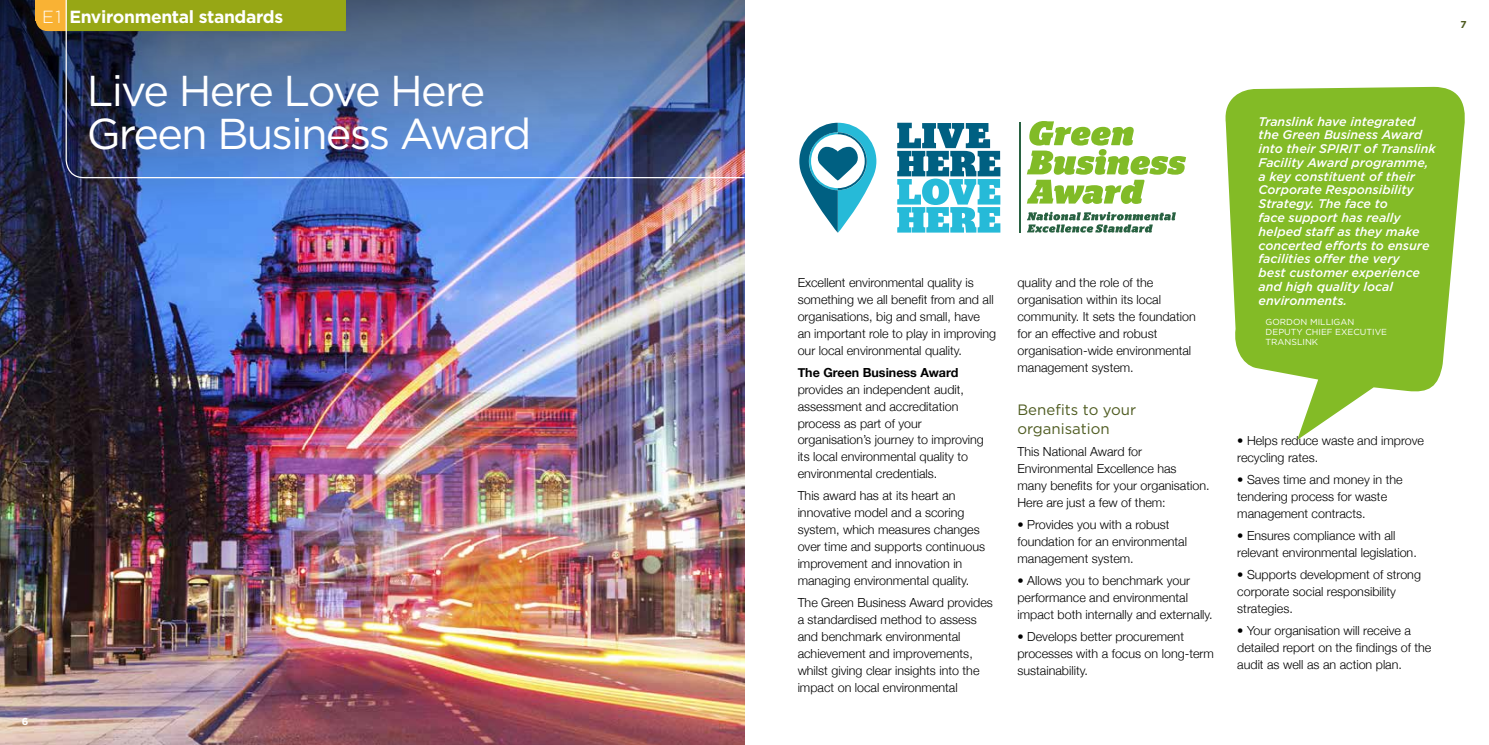
<style>
.page{position:relative;width:1489px;height:745px;background:#fff}
.page>*{position:absolute;margin:0;border:0;box-sizing:border-box;transform-origin:0 0}
.t1{font:43.12px/43.1px "Gotham";letter-spacing:-.04em;color:#fff}
.t2{font:700 17.5px "Gotham";letter-spacing:-.02em;color:#fff}
.t3{font:15px/18.8px "Gotham";color:#4e5b20}
.t4{font:300 12.5px/16.9px "Helvetica Neue";color:#000}
.t5{font:italic 500 12.5px/13.8px "Gotham";color:#fff}
.t6{font:700 12.5px "Helvetica Neue";color:#000}
.t7{font:700 10px "Gotham";color:#4e5b20}
.t8{font:700 10px "Gotham";color:#fff}
.t9{font:8.75px/10px "Gotham";color:#fff}
.s1{font-weight:300}
</style>
<div class="page">
<img style="left:0;top:356px;width:744px;height:388px">
<img style="left:0;top:0;width:744px;height:356px">
<svg style="left:35px;top:0;width:30px;height:31px"></svg>
<img style="left:65px;top:0;width:680px;height:179px">
<svg style="left:1225px;top:87px;width:240px;height:352px;fill:#83bb26"></svg>
<hr style="left:1018px;top:122px;width:2px;height:111px;background:#286141">
<svg style="left:1026px;top:121px;width:160px;height:83px"></svg>
<svg style="left:1027px;top:212px;width:148px;height:20px"></svg>
<svg style="left:799px;top:123px;width:77px;height:109px"></svg>
<svg style="left:897px;top:123px;width:103px;height:109px"></svg>
<h2 class="t2" style="left:42px;top:5px;width:242px"><span class="s1">E1</span> Environmental standards</h2>
<h1 class="t1" style="left:87px;top:68px;width:446px">Live Here Love Here<br>Green Business Award</h1>
<p class="t8" style="left:22px;top:714px;width:8px">6</p>
<p class="t7" style="left:1460px;top:18px;width:8px">7</p>
<p class="t4" style="left:797px;top:273px;width:200px">Excellent environmental quality is something we all benefit from and all organisations, big and small, have an important role to play in improving our local environmental quality.</p>
<p class="t6" style="left:797px;top:362px;width:162px">The Green Business Award</p>
<p class="t4" style="left:797px;top:379px;width:188px">provides an independent audit, assessment and accreditation process as part of your organisation’s journey to improving its local environmental quality to environmental credentials.</p>
<p class="t4" style="left:797px;top:486px;width:189px">This award has at its heart an innovative model and a scoring system, which measures changes over time and supports continuous improvement and innovation in managing environmental quality.</p>
<p class="t4" style="left:797px;top:593px;width:197px">The Green Business Award provides a standardised method to assess and benchmark environmental achievement and improvements, whilst giving clear insights into the impact on local environmental</p>
<p class="t4" style="left:1017px;top:273px;width:180px">quality and the role of the organisation within its local community. It sets the foundation for an effective and robust organisation-wide environmental management system.</p>
<p class="t3" style="left:1017px;top:400px;width:120px">Benefits to your organisation</p>
<p class="t4" style="left:1017px;top:442px;width:193px">This National Award for<br>Environmental Excellence has<br>many benefits for your organisation.<br>Here are just a few of them:</p>
<p class="t4" style="left:1017px;top:515px;width:171px">• Provides you with a robust foundation for an environmental management system.</p>
<p class="t4" style="left:1017px;top:571px;width:197px">• Allows you to benchmark your performance and environmental impact both internally and externally.</p>
<p class="t4" style="left:1017px;top:626px;width:198px">• Develops better procurement processes with a focus on long-term sustainability.</p>
<p class="t5" style="left:1258px;top:114px;width:179px">Translink have integrated the Green Business Award into their SPIRIT of Translink<br>Facility Award programme, a key constituent of their<br>Corporate Responsibility<br>Strategy. The face to<br>face support has really helped staff as they make concerted efforts to ensure facilities offer the very<br>best customer experience and high quality local environments.</p>
<p class="t9" style="left:1265px;top:317px;width:123px">GORDON MILLIGAN<br>DEPUTY CHIEF EXECUTIVE<br>TRANSLINK</p>
<p class="t4" style="left:1237px;top:431px;width:188px">• Helps reduce waste and improve recycling rates.</p>
<p class="t4" style="left:1237px;top:470px;width:167px">• Saves time and money in the tendering process for waste management contracts.</p>
<p class="t4" style="left:1237px;top:526px;width:181px">• Ensures compliance with all relevant environmental legislation.</p>
<p class="t4" style="left:1237px;top:565px;width:185px">• Supports development of strong corporate social responsibility strategies.</p>
<p class="t4" style="left:1237px;top:621px;width:196px">• Your organisation will receive a detailed report on the findings of the audit as well as an action plan.</p>
</div>
